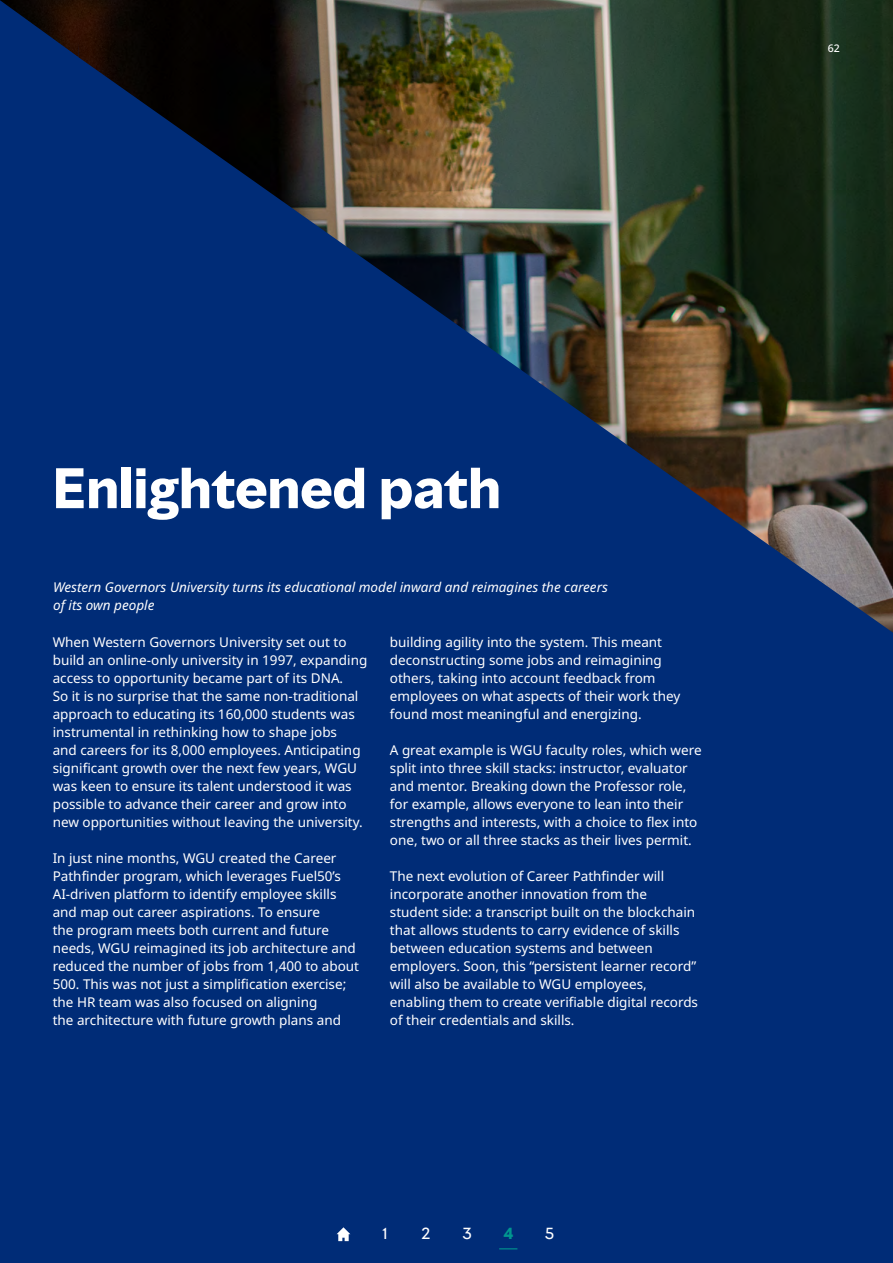
<style>
.page{position:relative;width:893px;height:1263px;background:#002c77}
.page>*{position:absolute;margin:0;border:0;box-sizing:border-box;transform-origin:0 0}
.t1{font:700 52.5px "MMC Display";color:#fff}
.Large_Stat{font:15px "MMC Display";color:#fff}
.Large_Stat-2{font:700 15px "MMC Display";color:#00968f}
.Body_copy{font:13.5px/18px "Noto Sans";color:#fff}
.Body_copy-2{font:italic 13.5px/18px "Noto Sans";color:#fff}
.Page_Number{font:500 10.5px "Noto Sans";color:#fff}
</style>
<div class="page">
<img style="left:78px;top:0;width:815px;height:633px">
<img style="left:0;top:0;width:81px;height:57px">
<svg style="left:337px;top:1227px;width:13px;height:14px"></svg>
<svg style="left:499px;top:1248px;width:18px;height:1px"></svg>
<p class="Page_Number" style="left:828px;top:40px;width:14px">62</p>
<h1 class="t1" style="left:53px;top:454px;width:450px">Enlightened path</h1>
<p class="Body_copy-2" style="left:53px;top:578px;width:556px">Western Governors University turns its educational model inward and reimagines the careers of its own people</p>
<p class="Body_copy" style="left:53px;top:634px;width:316px">When Western Governors University set out to build an online-only university in 1997, expanding access to opportunity became part of its DNA.<br>So it is no surprise that the same non-traditional approach to educating its 160,000 students was instrumental in rethinking how to shape jobs<br>and careers for its 8,000 employees. Anticipating significant growth over the next few years, WGU was keen to ensure its talent understood it was possible to advance their career and grow into new opportunities without leaving the university.</p>
<p class="Body_copy" style="left:53px;top:850px;width:308px">In just nine months, WGU created the Career Pathfinder program, which leverages Fuel50’s AI-driven platform to identify employee skills and map out career aspirations. To ensure<br>the program meets both current and future needs, WGU reimagined its job architecture and reduced the number of jobs from 1,400 to about 500. This was not just a simplification exercise; the HR team was also focused on aligning<br>the architecture with future growth plans and</p>
<p class="Body_copy" style="left:390px;top:634px;width:292px">building agility into the system. This meant deconstructing some jobs and reimagining others, taking into account feedback from employees on what aspects of their work they found most meaningful and energizing.</p>
<p class="Body_copy" style="left:390px;top:742px;width:313px">A great example is WGU faculty roles, which were split into three skill stacks: instructor, evaluator and mentor. Breaking down the Professor role, for example, allows everyone to lean into their strengths and interests, with a choice to flex into one, two or all three stacks as their lives permit.</p>
<p class="Body_copy" style="left:390px;top:868px;width:310px">The next evolution of Career Pathfinder will incorporate another innovation from the student side: a transcript built on the blockchain that allows students to carry evidence of skills between education systems and between employers. Soon, this “persistent learner record” will also be available to WGU employees, enabling them to create verifiable digital records of their credentials and skills.</p>
<p class="Large_Stat" style="left:382px;top:1223px;width:7px">1</p>
<p class="Large_Stat" style="left:421px;top:1223px;width:10px">2</p>
<p class="Large_Stat" style="left:462px;top:1223px;width:11px">3</p>
<p class="Large_Stat-2" style="left:503px;top:1223px;width:11px">4</p>
<p class="Large_Stat" style="left:545px;top:1223px;width:11px">5</p>
</div>
